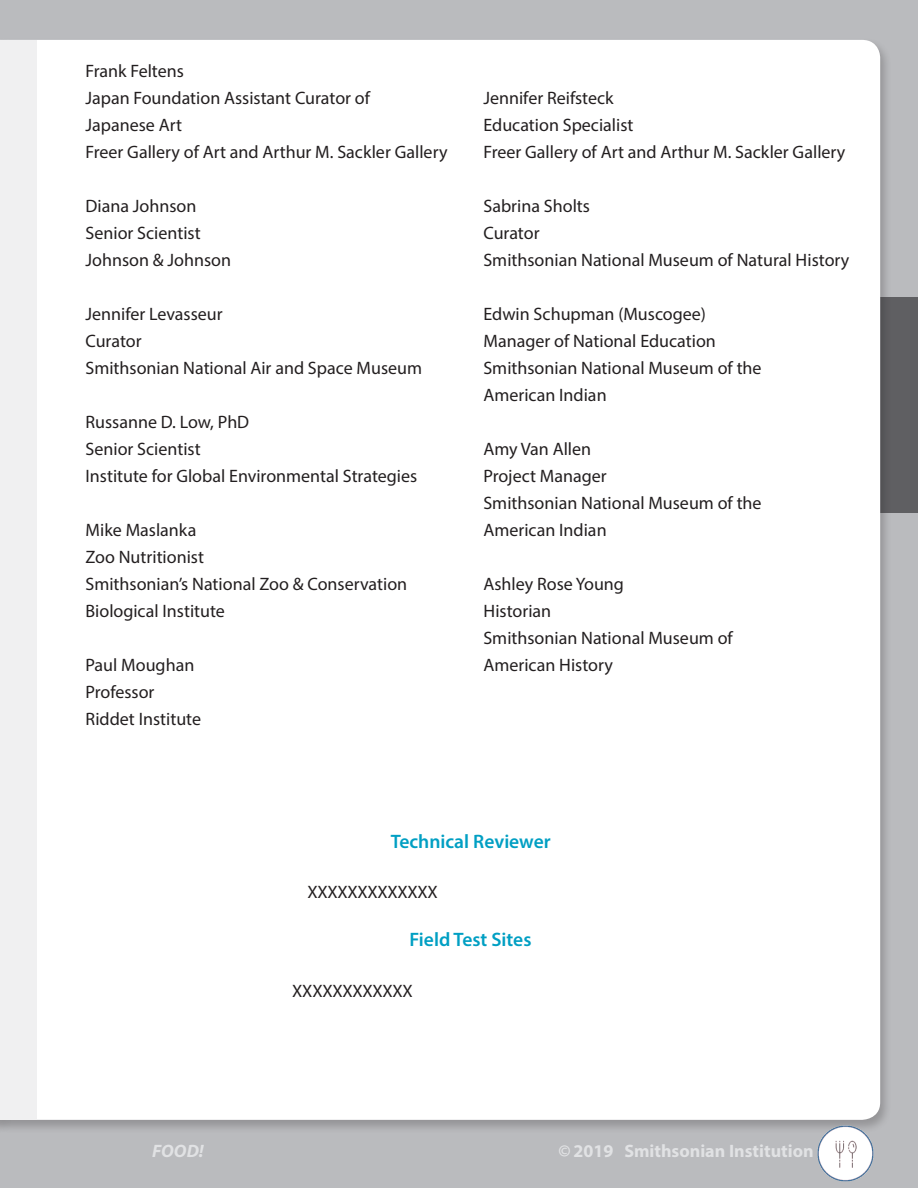
<style>
.page{position:relative;width:918px;height:1188px;background:#babbbe}
.page>*{position:absolute;margin:0;border:0;box-sizing:border-box;transform-origin:0 0}
.t1{font:600 19.5px "Myriad Pro";color:#009fc3}
.t2{font:18px/27px "Myriad Pro";color:#231f20}
.t3{font:700 18px "Myriad Pro";color:#e1e2e4}
.t4{font:italic 700 18px "Myriad Pro";color:#e1e2e4}
.s1{font-style:italic}
</style>
<div class="page">
<div style="left:873px;top:297px;width:45px;height:216px;background:#5f5f62"></div>
<div style="left:0;top:37px;width:892px;height:1097px;background:#231f20;opacity:.25"></div>
<div style="left:36px;top:40px;width:844px;height:1080px;background:#fff"></div>
<div style="left:0;top:40px;width:36px;height:1080px;background:#f0f0f1"></div>
<img style="left:797px;top:1120px;width:90px;height:62px">
<p class="t2" style="left:86px;top:58px;width:363px">Frank Feltens<br>Japan Foundation Assistant Curator of<br>Japanese Art<br>Freer Gallery of Art and Arthur M. Sackler Gallery</p>
<p class="t2" style="left:86px;top:193px;width:147px">Diana Johnson<br>Senior Scientist<br>Johnson &amp; Johnson</p>
<p class="t2" style="left:86px;top:301px;width:338px">Jennifer Levasseur<br>Curator<br>Smithsonian National Air and Space Museum</p>
<p class="t2" style="left:86px;top:409px;width:333px">Russanne D. Low, PhD<br>Senior Scientist<br>Institute for Global Environmental Strategies</p>
<p class="t2" style="left:86px;top:517px;width:323px">Mike Maslanka<br>Zoo Nutritionist<br>Smithsonian’s National Zoo &amp; Conservation<br>Biological Institute</p>
<p class="t2" style="left:86px;top:652px;width:117px">Paul Moughan<br>Professor<br>Riddet Institute</p>
<p class="t2" style="left:483px;top:85px;width:363px">Jennifer Reifsteck<br>Education Specialist<br>Freer Gallery of Art and Arthur M. Sackler Gallery</p>
<p class="t2" style="left:483px;top:193px;width:367px">Sabrina Sholts<br>Curator<br>Smithsonian National Museum of Natural History</p>
<p class="t2" style="left:483px;top:301px;width:280px">Edwin Schupman (Muscogee)<br>Manager of National Education<br>Smithsonian National Museum of the<br>American Indian</p>
<p class="t2" style="left:483px;top:436px;width:280px">Amy Van Allen<br>Project Manager<br>Smithsonian National Museum of the<br>American Indian</p>
<p class="t2" style="left:483px;top:571px;width:251px">Ashley Rose Young<br>Historian<br>Smithsonian National Museum of<br>American History</p>
<p class="t1" style="left:391px;top:829px;width:161px">Technical Reviewer</p>
<p class="t2" style="left:307px;top:878px;width:132px">XXXXXXXXXXXXX</p>
<p class="t1" style="left:410px;top:927px;width:123px">Field Test Sites</p>
<p class="t2" style="left:292px;top:977px;width:122px">XXXXXXXXXXXX</p>
<p class="t4" style="left:152px;top:1139px;width:53px">FOOD!</p>
<p class="t3" style="left:558px;top:1139px;width:257px"><span class="s1">©</span> 2019 Smithsonian Institution</p>
</div>
